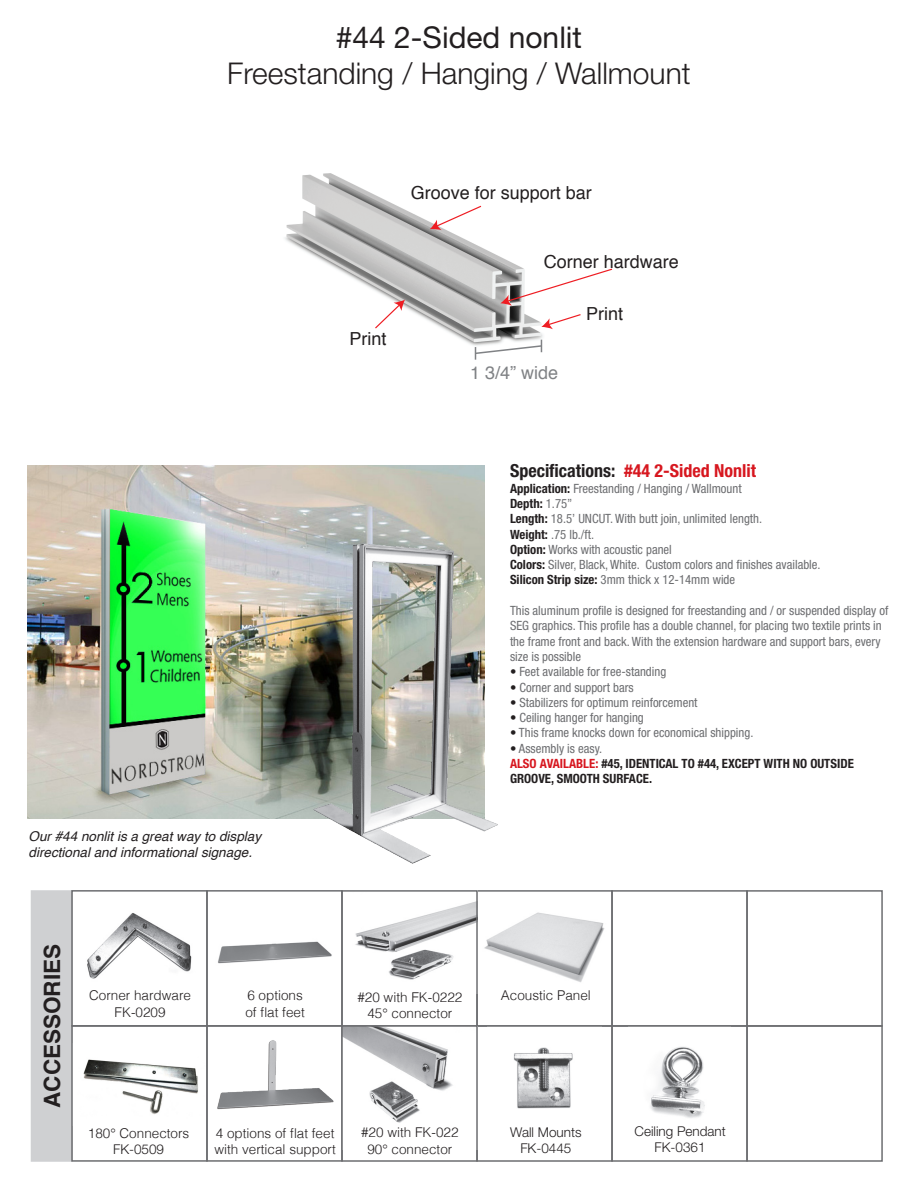
<style>
.page{position:relative;width:918px;height:1188px;background:#fff}
.page>*{position:absolute;margin:0;border:0;box-sizing:border-box;transform-origin:0 0}
.t1{font:300 30px "Helvetica Neue LT Std";color:#231f20}
.t2{font:30px "Helvetica Neue LT Std";color:#231f20}
.t3{font:700 22.5px "Helvetica";color:#231f20}
.t4{font:18px "Helvetica";color:#231f20}
.t5{font:700 condensed 18px "Helvetica Neue LT Std";color:#d7171f}
.t6{font:18px "Helvetica";color:#808285}
.t7{font:300 13.5px/16.2px "Helvetica";color:#231f20}
.t8{font:italic 13.5px "Helvetica";color:#231f20}
.t9{font:300 13.5px "Helvetica Neue LT Std";color:#231f20}
.t10{font:condensed 12.75px/15.3px "Helvetica Neue LT Std";color:#6c6d70}
.t11{font:700 condensed 12.75px/15.3px "Helvetica Neue LT Std";color:#231f20}
.s1{color:#231f20}
.s2{font-weight:700;color:#231f20}
.s3{font-weight:400;color:#6c6d70}
.s4{color:#d7171f}
</style>
<div class="page">
<img style="left:27px;top:465px;width:457px;height:353px">
<img style="left:309px;top:535px;width:189px;height:329px">
<div style="left:31px;top:890px;width:42px;height:272px;background:#cfd0d2"></div>
<img style="left:87px;top:913px;width:105px;height:66px">
<div style="left:71px;top:890px;width:137px;height:137px;border:2px solid #6c6d70"></div>
<img style="left:83px;top:1059px;width:115px;height:55px">
<div style="left:71px;top:1025px;width:137px;height:137px;border:2px solid #6c6d70"></div>
<img style="left:218px;top:941px;width:114px;height:23px">
<div style="left:206px;top:890px;width:137px;height:137px;border:2px solid #6c6d70"></div>
<img style="left:217px;top:1040px;width:117px;height:70px">
<div style="left:206px;top:1025px;width:137px;height:137px;border:2px solid #6c6d70"></div>
<img style="left:484px;top:912px;width:121px;height:70px">
<div style="left:476px;top:890px;width:137px;height:137px;border:2px solid #6c6d70"></div>
<img style="left:514px;top:1047px;width:59px;height:62px">
<div style="left:476px;top:1025px;width:137px;height:137px;border:2px solid #6c6d70"></div>
<div style="left:611px;top:890px;width:137px;height:137px;border:2px solid #6c6d70"></div>
<img style="left:650px;top:1047px;width:55px;height:71px">
<div style="left:611px;top:1025px;width:137px;height:137px;border:2px solid #6c6d70"></div>
<img style="left:355px;top:902px;width:120px;height:78px">
<div style="left:341px;top:890px;width:137px;height:137px;border:2px solid #6c6d70"></div>
<img style="left:344px;top:1028px;width:109px;height:95px">
<div style="left:341px;top:1025px;width:137px;height:137px;border:2px solid #6c6d70"></div>
<div style="left:746px;top:890px;width:137px;height:137px;border:2px solid #6c6d70"></div>
<div style="left:746px;top:1025px;width:137px;height:137px;border:2px solid #6c6d70"></div>
<img style="left:285px;top:173px;width:268px;height:173px">
<svg style="left:374px;top:300px;width:31px;height:30px"></svg>
<svg style="left:541px;top:313px;width:40px;height:16px"></svg>
<svg style="left:500px;top:268px;width:113px;height:38px"></svg>
<svg style="left:474px;top:340px;width:69px;height:20px"></svg>
<svg style="left:430px;top:205px;width:53px;height:25px"></svg>
<p class="t2" style="left:336px;top:20px;width:248px">#44 2-Sided nonlit</p>
<p class="t1" style="left:227px;top:55px;width:465px">Freestanding / Hanging / Wallmount</p>
<p class="t4" style="left:411px;top:179px;width:183px">Groove for support bar</p>
<p class="t4" style="left:349px;top:325px;width:39px">Print</p>
<p class="t4" style="left:544px;top:248px;width:137px">Corner hardware</p>
<p class="t4" style="left:586px;top:299px;width:39px">Print</p>
<p class="t6" style="left:470px;top:359px;width:90px">1 3/4” wide</p>
<p class="t8" style="left:28px;top:825px;width:234px">Our #44 nonlit is a great way to display</p>
<p class="t8" style="left:28px;top:842px;width:225px">directional and informational signage.</p>
<p class="t3" style="left:34px;top:1108px;width:165px;rotate:-90deg">ACCESSORIES</p>
<p class="t7" style="left:89px;top:987px;width:104px">Corner hardware</p>
<p class="t7" style="left:115px;top:1003px;width:53px">FK-0209</p>
<p class="t7" style="left:247px;top:987px;width:57px">6 options</p>
<p class="t7" style="left:245px;top:1003px;width:61px">of flat feet</p>
<p class="t7" style="left:357px;top:988px;width:107px">#20 with FK-0222</p>
<p class="t7" style="left:367px;top:1004px;width:86px">45° connector</p>
<p class="t7" style="left:88px;top:1124px;width:103px">180° Connectors</p>
<p class="t9" style="left:113px;top:1141px;width:53px">FK-0509</p>
<p class="t7" style="left:214px;top:1124px;width:123px">4 options of flat feet with vertical support</p>
<p class="t7" style="left:361px;top:1123px;width:99px">#20 with FK-022</p>
<p class="t7" style="left:367px;top:1140px;width:86px">90° connector</p>
<p class="t5" style="left:510px;top:460px;width:248px"><span class="s1">Specifications:</span> #44 2-Sided Nonlit</p>
<p class="t10" style="left:510px;top:480px;width:233px"><span class="s2">Application:</span> Freestanding / Hanging / Wallmount</p>
<p class="t11" style="left:510px;top:496px;width:64px">Depth: <span class="s3">1.75”</span></p>
<p class="t10" style="left:510px;top:511px;width:254px"><span class="s2">Length:</span> 18.5’ UNCUT. With butt join, unlimited length.</p>
<p class="t10" style="left:510px;top:526px;width:86px"><span class="s2">Weight:</span> .75 lb./ft.</p>
<p class="t10" style="left:510px;top:542px;width:163px"><span class="s2">Option:</span> Works with acoustic panel</p>
<p class="t10" style="left:510px;top:557px;width:312px"><span class="s2">Colors:</span> Silver, Black, White. Custom colors and finishes available.</p>
<p class="t10" style="left:510px;top:572px;width:227px"><span class="s2">Silicon Strip size:</span> 3mm thick x 12-14mm wide</p>
<p class="t10" style="left:510px;top:603px;width:380px">This aluminum profile is designed for freestanding and / or suspended display of SEG graphics. This profile has a double channel, for placing two textile prints in the frame front and back. With the extension hardware and support bars, every size is possible</p>
<p class="t10" style="left:510px;top:664px;width:158px"><span class="s1">•</span> Feet available for free-standing</p>
<p class="t10" style="left:510px;top:679px;width:125px"><span class="s1">•</span> Corner and support bars</p>
<p class="t10" style="left:510px;top:695px;width:189px"><span class="s1">•</span> Stabilizers for optimum reinforcement</p>
<p class="t10" style="left:510px;top:710px;width:135px"><span class="s1">•</span> Ceiling hanger for hanging</p>
<p class="t10" style="left:510px;top:725px;width:245px"><span class="s1">•</span> This frame knocks down for economical shipping.</p>
<p class="t10" style="left:510px;top:740px;width:94px"><span class="s1">•</span> Assembly is easy.</p>
<p class="t11" style="left:510px;top:756px;width:345px"><span class="s4">ALSO AVAILABLE:</span> #45, IDENTICAL TO #44, EXCEPT WITH NO OUTSIDE<br>GROOVE, SMOOTH SURFACE.</p>
<p class="t7" style="left:501px;top:987px;width:92px">Acoustic Panel</p>
<p class="t9" style="left:510px;top:1124px;width:73px">Wall Mounts</p>
<p class="t9" style="left:520px;top:1140px;width:53px">FK-0445</p>
<p class="t9" style="left:634px;top:1123px;width:93px">Ceiling Pendant</p>
<p class="t9" style="left:655px;top:1139px;width:53px">FK-0361</p>
</div>
